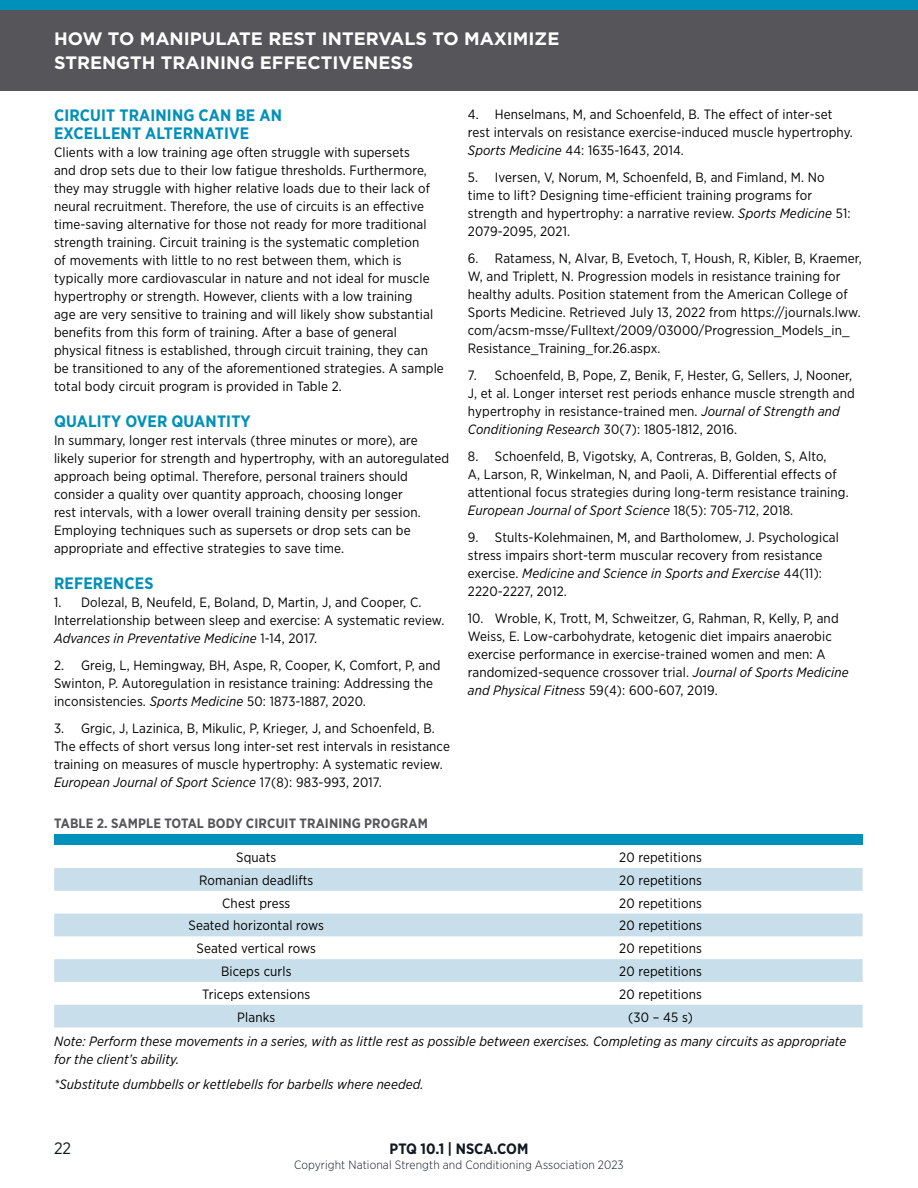
<style>
.page{position:relative;width:918px;height:1188px;background:#fff}
.page>*{position:absolute;margin:0;border:0;box-sizing:border-box;transform-origin:0 0}
.t1{font:700 18px/24px "Gotham";color:#fff}
.t2{font:700 16.5px/18px "Gotham Narrow";letter-spacing:.01em;color:#0090ba}
.t3{font:16.5px "Gotham Narrow";color:#111920}
.t4{font:700 15px "Gotham Narrow";color:#111920}
.t5{font:13.5px/18px "Gotham Narrow";letter-spacing:.01em;color:#000}
.t6{font:italic 13.5px/18px "Gotham Narrow";letter-spacing:.01em;color:#000}
.t7{font:700 13.5px "Gotham Narrow";letter-spacing:.01em;color:#56565a}
.t8{font:300 12px "Gotham Narrow";letter-spacing:.01em;color:#111920}
.s1{font-style:italic}
</style>
<div class="page">
<div style="left:0;top:0;width:918px;height:17px;background:#0090ba"></div>
<div style="left:0;top:10px;width:918px;height:81px;background:#56565a"></div>
<div style="left:54px;top:834px;width:809px;height:11px;background:#0090ba"></div>
<svg style="left:54px;top:868px;width:809px;height:160px;fill:#c8dfeb"></svg>
<h1 class="t1" style="left:54px;top:27px;width:507px">HOW TO MANIPULATE REST INTERVALS TO MAXIMIZE<br>STRENGTH TRAINING EFFECTIVENESS</h1>
<p class="t2" style="left:54px;top:106px;width:229px">CIRCUIT TRAINING CAN BE AN<br>EXCELLENT ALTERNATIVE</p>
<p class="t5" style="left:54px;top:143px;width:391px">Clients with a low training age often struggle with supersets<br>and drop sets due to their low fatigue thresholds. Furthermore, they may struggle with higher relative loads due to their lack of neural recruitment. Therefore, the use of circuits is an effective time-saving alternative for those not ready for more traditional strength training. Circuit training is the systematic completion<br>of movements with little to no rest between them, which is typically more cardiovascular in nature and not ideal for muscle hypertrophy or strength. However, clients with a low training<br>age are very sensitive to training and will likely show substantial benefits from this form of training. After a base of general physical fitness is established, through circuit training, they can be transitioned to any of the aforementioned strategies. A sample total body circuit program is provided in Table 2.</p>
<p class="t2" style="left:54px;top:412px;width:198px">QUALITY OVER QUANTITY</p>
<p class="t5" style="left:54px;top:431px;width:397px">In summary, longer rest intervals (three minutes or more), are likely superior for strength and hypertrophy, with an autoregulated approach being optimal. Therefore, personal trainers should consider a quality over quantity approach, choosing longer<br>rest intervals, with a lower overall training density per session.<br>Employing techniques such as supersets or drop sets can be appropriate and effective strategies to save time.</p>
<p class="t2" style="left:54px;top:574px;width:101px">REFERENCES</p>
<p class="t5" style="left:54px;top:593px;width:392px">1. Dolezal, B, Neufeld, E, Boland, D, Martin, J, and Cooper, C.<br>Interrelationship between sleep and exercise: A systematic review.<br><span class="s1">Advances in Preventative Medicine</span> 1-14, 2017.</p>
<p class="t5" style="left:54px;top:656px;width:388px">2. Greig, L, Hemingway, BH, Aspe, R, Cooper, K, Comfort, P, and<br>Swinton, P. Autoregulation in resistance training: Addressing the inconsistencies. <span class="s1">Sports Medicine</span> 50: 1873-1887, 2020.</p>
<p class="t5" style="left:54px;top:719px;width:397px">3. Grgic, J, Lazinica, B, Mikulic, P, Krieger, J, and Schoenfeld, B.<br>The effects of short versus long inter-set rest intervals in resistance training on measures of muscle hypertrophy: A systematic review.<br><span class="s1">European Journal of Sport Science</span> 17(8): 983-993, 2017.</p>
<p class="t5" style="left:468px;top:105px;width:386px">4. Henselmans, M, and Schoenfeld, B. The effect of inter-set rest intervals on resistance exercise-induced muscle hypertrophy.<br><span class="s1">Sports Medicine</span> 44: 1635-1643, 2014.</p>
<p class="t5" style="left:468px;top:168px;width:384px">5. Iversen, V, Norum, M, Schoenfeld, B, and Fimland, M. No time to lift? Designing time-efficient training programs for strength and hypertrophy: a narrative review. <span class="s1">Sports Medicine</span> 51:<br>2079-2095, 2021.</p>
<p class="t5" style="left:468px;top:249px;width:395px">6. Ratamess, N, Alvar, B, Evetoch, T, Housh, R, Kibler, B, Kraemer, W, and Triplett, N. Progression models in resistance training for healthy adults. Position statement from the American College of Sports Medicine. Retrieved July 13, 2022 from https://journals.lww. com/acsm-msse/Fulltext/2009/03000/Progression_Models_in_ Resistance_Training_for.26.aspx.</p>
<p class="t5" style="left:468px;top:366px;width:389px">7. Schoenfeld, B, Pope, Z, Benik, F, Hester, G, Sellers, J, Nooner, J, et al. Longer interset rest periods enhance muscle strength and hypertrophy in resistance-trained men. <span class="s1">Journal of Strength and Conditioning Research</span> 30(7): 1805-1812, 2016.</p>
<p class="t5" style="left:468px;top:447px;width:382px">8. Schoenfeld, B, Vigotsky, A, Contreras, B, Golden, S, Alto,<br>A, Larson, R, Winkelman, N, and Paoli, A. Differential effects of attentional focus strategies during long-term resistance training.<br><span class="s1">European Journal of Sport Science</span> 18(5): 705-712, 2018.</p>
<p class="t5" style="left:468px;top:528px;width:373px">9. Stults-Kolehmainen, M, and Bartholomew, J. Psychological stress impairs short-term muscular recovery from resistance exercise. <span class="s1">Medicine and Science in Sports and Exercise</span> 44(11):<br>2220-2227, 2012.</p>
<p class="t5" style="left:468px;top:609px;width:382px">10. Wroble, K, Trott, M, Schweitzer, G, Rahman, R, Kelly, P, and Weiss, E. Low-carbohydrate, ketogenic diet impairs anaerobic exercise performance in exercise-trained women and men: A randomized-sequence crossover trial. <span class="s1">Journal of Sports Medicine and Physical Fitness</span> 59(4): 600-607, 2019.</p>
<p class="t7" style="left:54px;top:815px;width:375px">TABLE 2. SAMPLE TOTAL BODY CIRCUIT TRAINING PROGRAM</p>
<p class="t5" style="left:236px;top:848px;width:42px">Squats</p>
<p class="t5" style="left:619px;top:848px;width:84px">20 repetitions</p>
<p class="t5" style="left:199px;top:871px;width:116px">Romanian deadlifts</p>
<p class="t5" style="left:619px;top:871px;width:84px">20 repetitions</p>
<p class="t5" style="left:222px;top:894px;width:70px">Chest press</p>
<p class="t5" style="left:619px;top:894px;width:84px">20 repetitions</p>
<p class="t5" style="left:189px;top:916px;width:137px">Seated horizontal rows</p>
<p class="t5" style="left:619px;top:916px;width:84px">20 repetitions</p>
<p class="t5" style="left:197px;top:939px;width:121px">Seated vertical rows</p>
<p class="t5" style="left:619px;top:939px;width:84px">20 repetitions</p>
<p class="t5" style="left:221px;top:962px;width:72px">Biceps curls</p>
<p class="t5" style="left:619px;top:962px;width:84px">20 repetitions</p>
<p class="t5" style="left:202px;top:985px;width:110px">Triceps extensions</p>
<p class="t5" style="left:619px;top:985px;width:84px">20 repetitions</p>
<p class="t5" style="left:237px;top:1008px;width:40px">Planks</p>
<p class="t5" style="left:628px;top:1008px;width:66px">(30 – 45 s)</p>
<p class="t6" style="left:54px;top:1032px;width:794px">Note: Perform these movements in a series, with as little rest as possible between exercises. Completing as many circuits as appropriate for the client’s ability.</p>
<p class="t6" style="left:54px;top:1075px;width:371px">*Substitute dumbbells or kettlebells for barbells where needed.</p>
<p class="t3" style="left:54px;top:1138px;width:19px">22</p>
<p class="t4" style="left:390px;top:1139px;width:140px">PTQ 10.1 | NSCA.COM</p>
<p class="t8" style="left:294px;top:1157px;width:331px">Copyright National Strength and Conditioning Association 2023</p>
</div>
